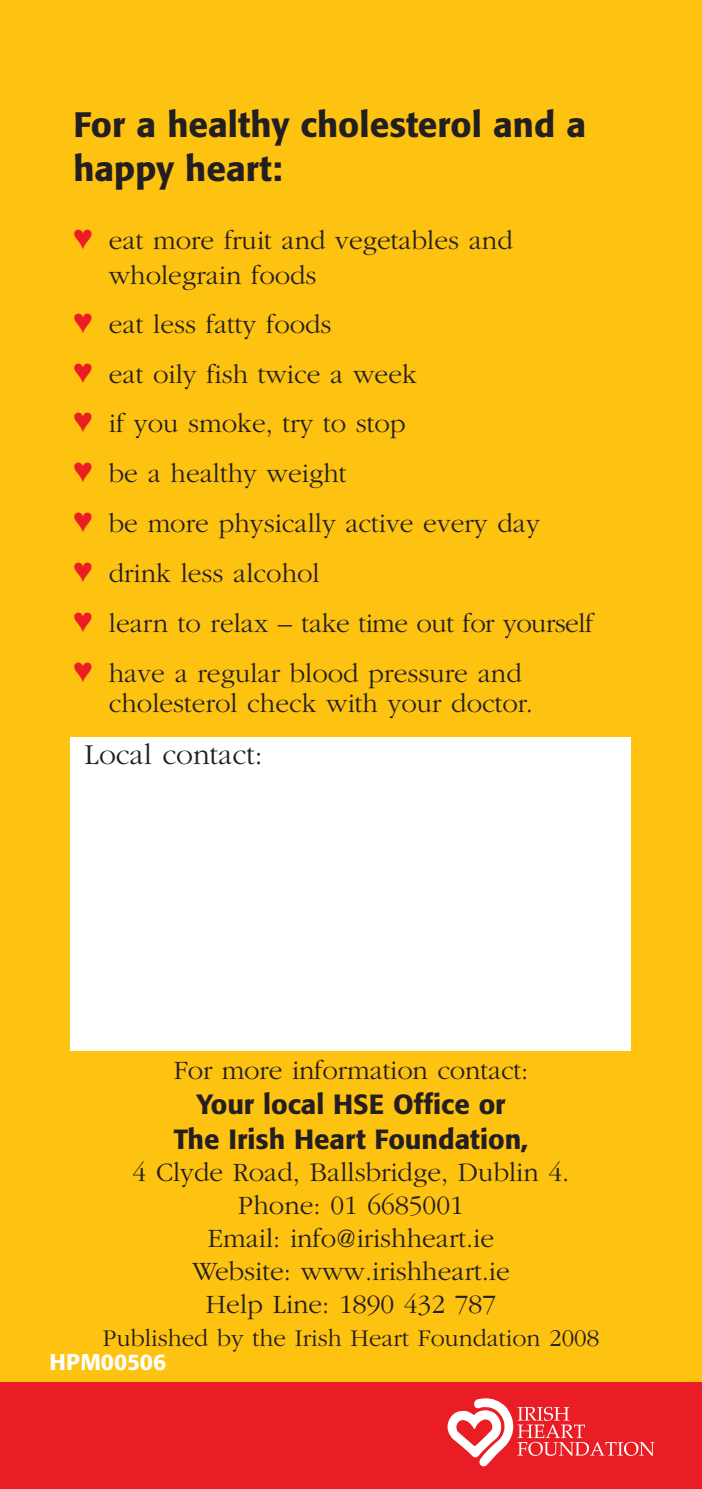
<style>
.page{position:relative;width:702px;height:1489px;background:#fff}
.page>*{position:absolute;margin:0;border:0;box-sizing:border-box;transform-origin:0 0}
.t1{font:500 35px/44px "Formata";color:#231f20}
.t2{font:300 30px "Garamond";color:#231f20}
.t3{font:300 27.5px/49.8px "Garamond";color:#231f20}
.t4{font:500 27.5px/34.5px "Formata";color:#231f20;text-align:center}
.t5{font:300 25px "Garamond";color:#231f20}
.t6{font:500 22.5px "Formata";color:#fff}
.s1{color:#e91d23}
</style>
<div class="page">
<div style="left:0;top:0;width:702px;height:1488px;background:#fec210"></div>
<div style="left:0;top:1382px;width:702px;height:106px;background:#e91d23"></div>
<svg style="left:447px;top:1398px;width:207px;height:68px"></svg>
<div style="left:71px;top:737px;width:560px;height:313px;background:#fff"></div>
<p class="t1" style="left:73px;top:105px;width:514px">For a healthy cholesterol and a happy heart:</p>
<p class="t3" style="left:109px;top:222px;width:405px;line-height:34.8px;text-indent:-35px"><span class="s1">♥</span> eat more fruit and vegetables and wholegrain foods</p>
<p class="t3" style="left:73px;top:299px;width:521px"><span class="s1">♥</span> eat less fatty foods<br><span class="s1">♥</span> eat oily fish twice a week<br><span class="s1">♥</span> if you smoke, try to stop<br><span class="s1">♥</span> be a healthy weight<br><span class="s1">♥</span> be more physically active every day<br><span class="s1">♥</span> drink less alcohol<br><span class="s1">♥</span> learn to relax – take time out for yourself <span class="s1">♥</span> have a regular blood pressure and</p>
<p class="t3" style="left:109px;top:677px;width:426px">cholesterol check with your doctor.</p>
<p class="t2" style="left:85px;top:736px;width:179px">Local contact:</p>
<p class="t3" style="left:174px;top:1044px;width:356px">For more information contact:</p>
<p class="t4" style="left:174px;top:1089px;width:356px">Your local HSE Office or<br>The Irish Heart Foundation,</p>
<p class="t3" style="left:133px;top:1154px;width:438px;line-height:33px;text-align:center">4 Clyde Road, Ballsbridge, Dublin 4.<br>Phone: 01 6685001<br>Email: info@irishheart.ie<br>Website: www.irishheart.ie<br>Help Line: 1890 432 787</p>
<p class="t5" style="left:103px;top:1322px;width:498px">Published by the Irish Heart Foundation 2008</p>
<p class="t6" style="left:49px;top:1352px;width:118px">HPM00506</p>
</div>
